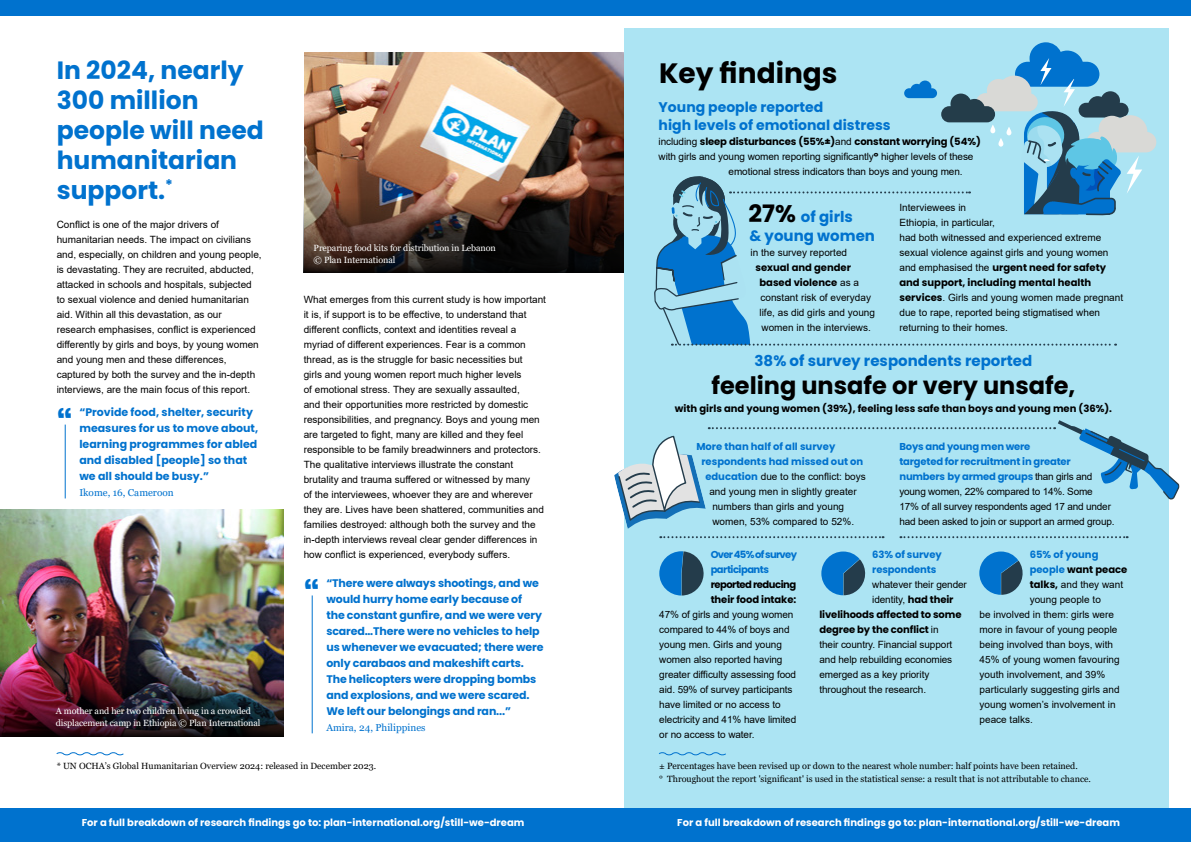
<style>
.page{position:relative;width:1191px;height:842px;background:#fff}
.page>*{position:absolute;margin:0;border:0;box-sizing:border-box;transform-origin:0 0}
.t1{font:700 37px "Poppins";color:#0072ce}
.t2{font:700 28px "Poppins";color:#000}
.t3{font:700 25px/30px "Poppins";color:#0072ce}
.t4{font:700 24px "Poppins";color:#000}
.t5{font:700 15px/19px "Poppins";color:#0072ce}
.t6{font:700 14px/18px "Poppins";color:#0072ce}
.t7{font:700 11px/16px "Poppins";letter-spacing:-.01em;color:#0072ce}
.t8{font:10px/15px "Arial";color:#000}
.t9{font:700 10px/15px "Poppins";color:#000}
.t10{font:700 10px "Poppins";color:#fff}
.t11{font:10px/15px "Arial";letter-spacing:-.02em;color:#000}
.t12{font:700 10px/15px "Poppins";letter-spacing:-.02em;color:#0072ce}
.t13{font:700 10px/15px "Poppins";color:#0072ce}
.t14{font:10px "Georgia";color:#0072ce}
.t15{font:700 10px/15px "Poppins";letter-spacing:-.05em;color:#000}
.t16{font:700 10px/15px "Poppins";letter-spacing:-.05em;color:#0072ce}
.t17{font:9px/13.4px "Georgia";color:#000}
.t18{font:9px/12px "Georgia";letter-spacing:-.01em;color:#fff}
.s1{font-family:"Arial";font-weight:400}
.s2{font-family:"Poppins";font-weight:700}
.s3{font-size:24px;color:#000}
.s4{font-family:"Poppins";font-weight:700;color:#0072ce}
.s5{font-family:"Arial";font-weight:400;color:#000}
.s6{color:#000}
</style>
<div class="page">
<img style="left:305px;top:53px;width:319px;height:144px">
<img style="left:0;top:509px;width:283px;height:152px">
<svg style="left:304px;top:197px;width:320px;height:76px;background:#35241e"></svg>
<img style="left:0;top:661px;width:283px;height:76px">
<div style="left:624px;top:28px;width:544px;height:780px;background:#ace4f3"></div>
<div style="left:0;top:808px;width:607px;height:34px;background:#0072ce"></div>
<div style="left:583px;top:808px;width:608px;height:34px;background:#0072ce"></div>
<div style="left:0;top:0;width:607px;height:16px;background:#0072ce"></div>
<div style="left:583px;top:0;width:608px;height:16px;background:#0072ce"></div>
<svg style="left:660px;top:536px;width:223px;height:2px"></svg>
<svg style="left:900px;top:536px;width:227px;height:2px"></svg>
<svg style="left:614px;top:420px;width:565px;height:109px"></svg>
<svg style="left:659px;top:551px;width:45px;height:44px"></svg>
<svg style="left:821px;top:551px;width:45px;height:44px"></svg>
<svg style="left:979px;top:551px;width:44px;height:44px"></svg>
<svg style="left:654px;top:42px;width:502px;height:304px"></svg>
<svg style="left:56px;top:752px;width:68px;height:4px"></svg>
<svg style="left:659px;top:752px;width:67px;height:4px"></svg>
<hr style="left:65px;top:425px;width:1px;height:73px;background:#0072ce">
<hr style="left:312px;top:595px;width:1px;height:138px;background:#0072ce">
<h3 class="t3" style="left:57px;top:55px;width:209px">In 2024, nearly<br>300 million people will need humanitarian support.<sup>*</sup></h3>
<p class="t8" style="left:57px;top:217px;width:206px">Conflict is one of the major drivers of humanitarian needs. The impact on civilians and, especially, on children and young people, is devastating. They are recruited, abducted, attacked in schools and hospitals, subjected to sexual violence and denied humanitarian aid. Within all this devastation, as our research emphasises, conflict is experienced differently by girls and boys, by young women and young men and these differences, captured by both the survey and the in-depth interviews, are the main focus of this report.</p>
<h1 class="t1" style="left:57px;top:405px;width:17px">Б</h1>
<p class="t7" style="left:79px;top:404px;width:180px">“Provide food, shelter, security measures for us to move about, learning programmes for abled and disabled [people] so that we all should be busy.”</p>
<p class="t14" style="left:79px;top:487px;width:96px">Ikome, 16, Cameroon</p>
<p class="t18" style="left:56px;top:705px;width:206px">A mother and her two children living in a crowded displacement camp in Ethiopia © Plan International</p>
<p class="t18" style="left:314px;top:242px;width:184px">Preparing food kits for distribution in Lebanon © Plan International</p>
<p class="t8" style="left:304px;top:291px;width:244px">What emerges from this current study is how important it is, if support is to be effective, to understand that different conflicts, context and identities reveal a myriad of different experiences. Fear is a common thread, as is the struggle for basic necessities but<br>girls and young women report much higher levels<br>of emotional stress. They are sexually assaulted,<br>and their opportunities more restricted by domestic responsibilities, and pregnancy. Boys and young men are targeted to fight, many are killed and they feel responsible to be family breadwinners and protectors.<br>The qualitative interviews illustrate the constant brutality and trauma suffered or witnessed by many<br>of the interviewees, whoever they are and wherever they are. Lives have been shattered, communities and families destroyed: although both the survey and the in-depth interviews reveal clear gender differences in how conflict is experienced, everybody suffers.</p>
<h1 class="t1" style="left:304px;top:576px;width:17px">Б</h1>
<p class="t7" style="left:326px;top:575px;width:219px">“There were always shootings, and we would hurry home early because of<br>the constant gunfire, and we were very scared…There were no vehicles to help us whenever we evacuated; there were only carabaos and makeshift carts.<br>The helicopters were dropping bombs and explosions, and we were scared.<br>We left our belongings and ran...”</p>
<p class="t14" style="left:326px;top:722px;width:101px">Amira, 24, Philippines</p>
<p class="t17" style="left:57px;top:759px;width:321px">* UN OCHA’s Global Humanitarian Overview 2024: released in December 2023.</p>
<h2 class="t2" style="left:659px;top:57px;width:180px">Key findings</h2>
<h3 class="t6" style="left:658px;top:98px;width:233px">Young people reported<br>high levels of emotional distress</h3>
<p class="t9" style="left:658px;top:134px;width:324px"><span class="s1">including</span> sleep disturbances (55%±)<span class="s1">and</span> constant worrying (54%)</p>
<p class="t8" style="left:728px;top:149px;width:246px;text-indent:-70px">with girls and young women reporting significantly<span class="s2">°</span> higher levels of these emotional stress indicators than boys and young men.</p>
<h3 class="t5" style="left:748px;top:207px;width:128px"><span class="s3">27%</span> of girls<br>&amp; young women</h3>
<p class="t8" style="left:750px;top:245px;width:98px">in the survey reported</p>
<p class="t9" style="left:759px;top:260px;width:101px;text-indent:-4px">sexual and gender based violence <span class="s1">as a</span></p>
<p class="t8" style="left:759px;top:290px;width:117px">constant risk of everyday life, as did girls and young women in the interviews.</p>
<h3 class="t5" style="left:754px;top:351px;width:279px">38% of survey respondents reported</h3>
<h3 class="t4" style="left:711px;top:371px;width:365px">feeling unsafe or very unsafe,</h3>
<p class="t9" style="left:675px;top:401px;width:439px">with girls and young women (39%), feeling less safe than boys and young men (36%).</p>
<p class="t8" style="left:899px;top:200px;width:210px">Interviewees in<br>Ethiopia, in particular,<br>had both witnessed and experienced extreme sexual violence against girls and young women</p>
<p class="t9" style="left:899px;top:260px;width:208px"><span class="s1">and emphasised the</span> urgent need for safety and support, including mental health</p>
<p class="t8" style="left:899px;top:290px;width:225px"><span class="s2">services</span>. Girls and young women made pregnant due to rape, reported being stigmatised when returning to their homes.</p>
<p class="t13" style="left:701px;top:439px;width:163px;text-indent:-5px">More than half of all survey respondents had missed out on</p>
<p class="t8" style="left:705px;top:469px;width:162px"><span class="s4">education</span> due to the conflict: boys</p>
<p class="t8" style="left:709px;top:484px;width:149px">and young men in slightly greater</p>
<p class="t8" style="left:712px;top:499px;width:133px">numbers than girls and young</p>
<p class="t8" style="left:712px;top:514px;width:143px">women, 53% compared to 52%.</p>
<p class="t12" style="left:899px;top:439px;width:194px">Boys and young men were<br>targeted for recruitment in greater numbers by armed groups <span class="s5">than girls and</span></p>
<p class="t11" style="left:899px;top:484px;width:216px">young women, 22% compared to 14%. Some<br>17% of all survey respondents aged 17 and under had been asked to join or support an armed group.</p>
<p class="t16" style="left:710px;top:547px;width:88px">Over 45% of survey participants</p>
<p class="t15" style="left:710px;top:577px;width:87px">reported reducing their food intake:</p>
<p class="t8" style="left:659px;top:607px;width:138px">47% of girls and young women compared to 44% of boys and young men. Girls and young women also reported having greater difficulty assessing food aid. 59% of survey participants have limited or no access to electricity and 41% have limited or no access to water.</p>
<p class="t12" style="left:872px;top:547px;width:71px">63% of survey respondents</p>
<p class="t8" style="left:872px;top:577px;width:96px">whatever their gender identity, <span class="s2">had their</span></p>
<p class="t9" style="left:819px;top:607px;width:144px">livelihoods affected to some degree by the conflict <span class="s1">in</span></p>
<p class="t8" style="left:819px;top:637px;width:134px">their country. Financial support and help rebuilding economies emerged as a key priority throughout the research.</p>
<p class="t13" style="left:1029px;top:547px;width:99px">65% of young people <span class="s6">want peace</span></p>
<p class="t8" style="left:1029px;top:577px;width:95px"><span class="s2">talks,</span> and they want</p>
<p class="t8" style="left:1029px;top:592px;width:73px">young people to</p>
<p class="t8" style="left:979px;top:607px;width:136px">be involved in them: girls were</p>
<p class="t8" style="left:979px;top:622px;width:139px">more in favour of young people</p>
<p class="t8" style="left:979px;top:637px;width:135px">being involved than boys, with</p>
<p class="t8" style="left:979px;top:652px;width:142px">45% of young women favouring</p>
<p class="t8" style="left:979px;top:667px;width:127px">youth involvement, and 39%</p>
<p class="t8" style="left:979px;top:682px;width:142px">particularly suggesting girls and</p>
<p class="t8" style="left:979px;top:697px;width:137px">young women’s involvement in</p>
<p class="t8" style="left:979px;top:712px;width:55px">peace talks.</p>
<p class="t17" style="left:659px;top:759px;width:433px">± Percentages have been revised up or down to the nearest whole number: half points have been retained.<br>° Throughout the report 'significant' is used in the statistical sense: a result that is not attributable to chance.</p>
<p class="t10" style="left:82px;top:816px;width:444px">For a full breakdown of research findings go to: plan-international.org/still-we-dream</p>
<p class="t10" style="left:677px;top:816px;width:444px">For a full breakdown of research findings go to: plan-international.org/still-we-dream</p>
</div>
